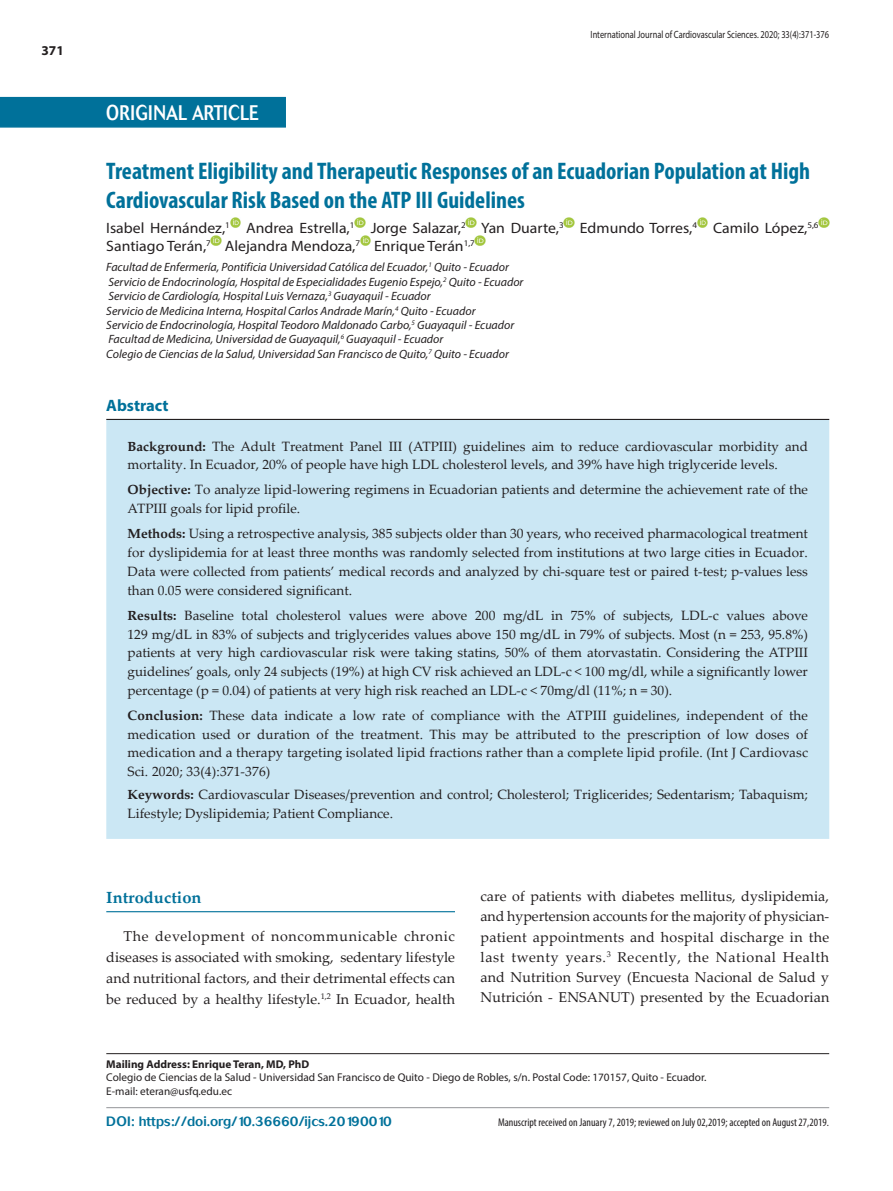
<style>
.page{position:relative;width:893px;height:1191px;background:#fff}
.page>*{position:absolute;margin:0;border:0;box-sizing:border-box;transform-origin:0 0}
.t1{font:700 condensed 24px/28.8px "Myriad Pro";color:#00719a}
.t2{font:500 21px "Cosmos";letter-spacing:.02em;color:#fff;scale:.8 1}
.t3{font:700 16.5px "Palatino";color:#00719a}
.t4{font:700 16.5px "Myriad Pro";color:#00719a}
.t5{font:15px/18px "Myriad Pro";color:#231f20;scale:1.05 1}
.t6{font:14.25px/20.2px "Palatino Linotype";letter-spacing:.005em;color:#231f20;text-align:justify}
.t7{font:13.5px/18.8px "Palatino Linotype";color:#231f20}
.t8{font:500 13.5px "Cosmos";color:#00719a}
.t9{font:700 13.5px "Myriad Pro";color:#231f20}
.t10{font:italic 12px/14.4px "Myriad Pro";color:#231f20}
.t11{font:11.25px/13.5px "Myriad Pro";color:#231f20}
.t12{font:condensed 11.25px "Myriad Pro";color:#231f20}
.t13{font:700 11.25px "Myriad Pro";color:#231f20}
.t14{font:10.5px "Myriad Pro";color:#231f20;scale:.8 1}
.s1{font-family:"Palatino";font-weight:700}
.s2{font-weight:700}
</style>
<div class="page">
<hr style="left:106px;top:911px;width:349px;height:1px;background:#00719a">
<div style="left:0;top:97px;width:286px;height:31px;background:#00719a"></div>
<hr style="left:106px;top:1053px;width:723px;height:1px;background:#231f20">
<hr style="left:106px;top:1107px;width:723px;height:1px;background:#939598">
<svg style="left:230px;top:217px;width:11px;height:11px"></svg>
<svg style="left:355px;top:217px;width:10px;height:11px"></svg>
<svg style="left:466px;top:217px;width:10px;height:11px"></svg>
<svg style="left:564px;top:217px;width:10px;height:11px"></svg>
<svg style="left:697px;top:217px;width:11px;height:11px"></svg>
<svg style="left:819px;top:217px;width:10px;height:11px"></svg>
<svg style="left:211px;top:235px;width:11px;height:11px"></svg>
<svg style="left:360px;top:235px;width:11px;height:11px"></svg>
<svg style="left:475px;top:235px;width:10px;height:11px"></svg>
<div style="left:106px;top:420px;width:723px;height:419px;background:#cbe7f4"></div>
<hr style="left:106px;top:419px;width:723px;height:1px;background:#231f20">
<p class="t9" style="left:41px;top:42px;width:24px">371</p>
<h2 class="t2" style="left:106px;top:100px;width:192px">ORIGINAL ARTICLE</h2>
<p class="t14" style="left:591px;top:28px;width:300px">International Journal of Cardiovascular Sciences. 2020; 33(4):371-376</p>
<h1 class="t1" style="left:106px;top:156px;width:705px">Treatment Eligibility and Therapeutic Responses of an Ecuadorian Population at High<br>Cardiovascular Risk Based on the ATP III Guidelines</h1>
<p class="t5" style="left:106px;top:218px;width:680px">Isabel Hernández,<sup>1</sup> Andrea Estrella,<sup>1</sup> Jorge Salazar,<sup>2</sup> Yan Duarte,<sup>3</sup> Edmundo Torres,<sup>4</sup> Camilo López,<sup>5,6<br></sup>Santiago Terán,<sup>7</sup> Alejandra Mendoza,<sup>7</sup> Enrique Terán<sup>1,7</sup></p>
<p class="t10" style="left:106px;top:260px;width:419px">Facultad de Enfermería, Pontificia Universidad Católica del Ecuador,<sup>1</sup> Quito - Ecuador Servicio de Endocrinología, Hospital de Especialidades Eugenio Espejo,<sup>2</sup> Quito - Ecuador Servicio de Cardiología, Hospital Luis Vernaza,<sup>3</sup> Guayaquil - Ecuador<br>Servicio de Medicina Interna, Hospital Carlos Andrade Marín,<sup>4</sup> Quito - Ecuador<br>Servicio de Endocrinología, Hospital Teodoro Maldonado Carbo,<sup>5</sup> Guayaquil - Ecuador Facultad de Medicina, Universidad de Guayaquil,<sup>6</sup> Guayaquil - Ecuador<br>Colegio de Ciencias de la Salud, Universidad San Francisco de Quito,<sup>7</sup> Quito - Ecuador</p>
<p class="t4" style="left:106px;top:394px;width:64px">Abstract</p>
<p class="t7" style="left:128px;top:436px;width:682px"><span class="s1">Background:</span> The Adult Treatment Panel III (ATPIII) guidelines aim to reduce cardiovascular morbidity and mortality. In Ecuador, 20% of people have high LDL cholesterol levels, and 39% have high triglyceride levels.</p>
<p class="t7" style="left:128px;top:480px;width:682px"><span class="s1">Objective:</span> To analyze lipid-lowering regimens in Ecuadorian patients and determine the achievement rate of the<br>ATPIII goals for lipid profile.</p>
<p class="t7" style="left:128px;top:524px;width:682px;text-align:justify"><span class="s1">Methods:</span> Using a retrospective analysis, 385 subjects older than 30 years, who received pharmacological treatment for dyslipidemia for at least three months was randomly selected from institutions at two large cities in Ecuador.<br>Data were collected from patients’ medical records and analyzed by chi-square test or paired t-test; p-values less than 0.05 were considered significant.</p>
<p class="t7" style="left:128px;top:605px;width:682px;text-align:justify"><span class="s1">Results:</span> Baseline total cholesterol values were above 200 mg/dL in 75% of subjects, LDL-c values above 129 mg/dL in 83% of subjects and triglycerides values above 150 mg/dL in 79% of subjects. Most (n = 253, 95.8%) patients at very high cardiovascular risk were taking statins, 50% of them atorvastatin. Considering the ATPIII guidelines’ goals, only 24 subjects (19%) at high CV risk achieved an LDL-c &lt; 100 mg/dl, while a significantly lower percentage (p = 0.04) of patients at very high risk reached an LDL-c &lt; 70mg/dl (11%; n = 30).</p>
<p class="t7" style="left:128px;top:705px;width:682px;text-align:justify"><span class="s2">Conclusion:</span> These data indicate a low rate of compliance with the ATPIII guidelines, independent of the medication used or duration of the treatment. This may be attributed to the prescription of low doses of medication and a therapy targeting isolated lipid fractions rather than a complete lipid profile. (Int J Cardiovasc Sci. 2020; 33(4):371-376)</p>
<p class="t7" style="left:128px;top:784px;width:682px"><span class="s1">Keywords:</span> Cardiovascular Diseases/prevention and control; Cholesterol; Triglicerides; Sedentarism; Tabaquism;<br>Lifestyle; Dyslipidemia; Patient Compliance.</p>
<p class="t3" style="left:106px;top:887px;width:97px">Introduction</p>
<p class="t6" style="left:106px;top:924px;width:350px;line-height:21px;text-indent:17px">The development of noncommunicable chronic diseases is associated with smoking, sedentary lifestyle and nutritional factors, and their detrimental effects can be reduced by a healthy lifestyle.<sup>1,2</sup> In Ecuador, health</p>
<p class="t6" style="left:480px;top:885px;width:350px">care of patients with diabetes mellitus, dyslipidemia, and hypertension accounts for the majority of physician&shy;patient appointments and hospital discharge in the last twenty years.<sup>3</sup> Recently, the National Health and Nutrition Survey (Encuesta Nacional de Salud y Nutrición - ENSANUT) presented by the Ecuadorian</p>
<p class="t13" style="left:106px;top:1056px;width:205px">Mailing Address: Enrique Teran, MD, PhD</p>
<p class="t11" style="left:106px;top:1070px;width:602px">Colegio de Ciencias de la Salud - Universidad San Francisco de Quito - Diego de Robles, s/n. Postal Code: 170157, Quito - Ecuador.<br>E-mail: eteran@usfq.edu.ec</p>
<p class="t8" style="left:106px;top:1113px;width:287px">DOI: https://doi.org/10.36660/ijcs.20190010</p>
<p class="t12" style="left:498px;top:1115px;width:332px">Manuscript received on January 7, 2019; reviewed on July 02,2019; accepted on August 27,2019.</p>
</div>
